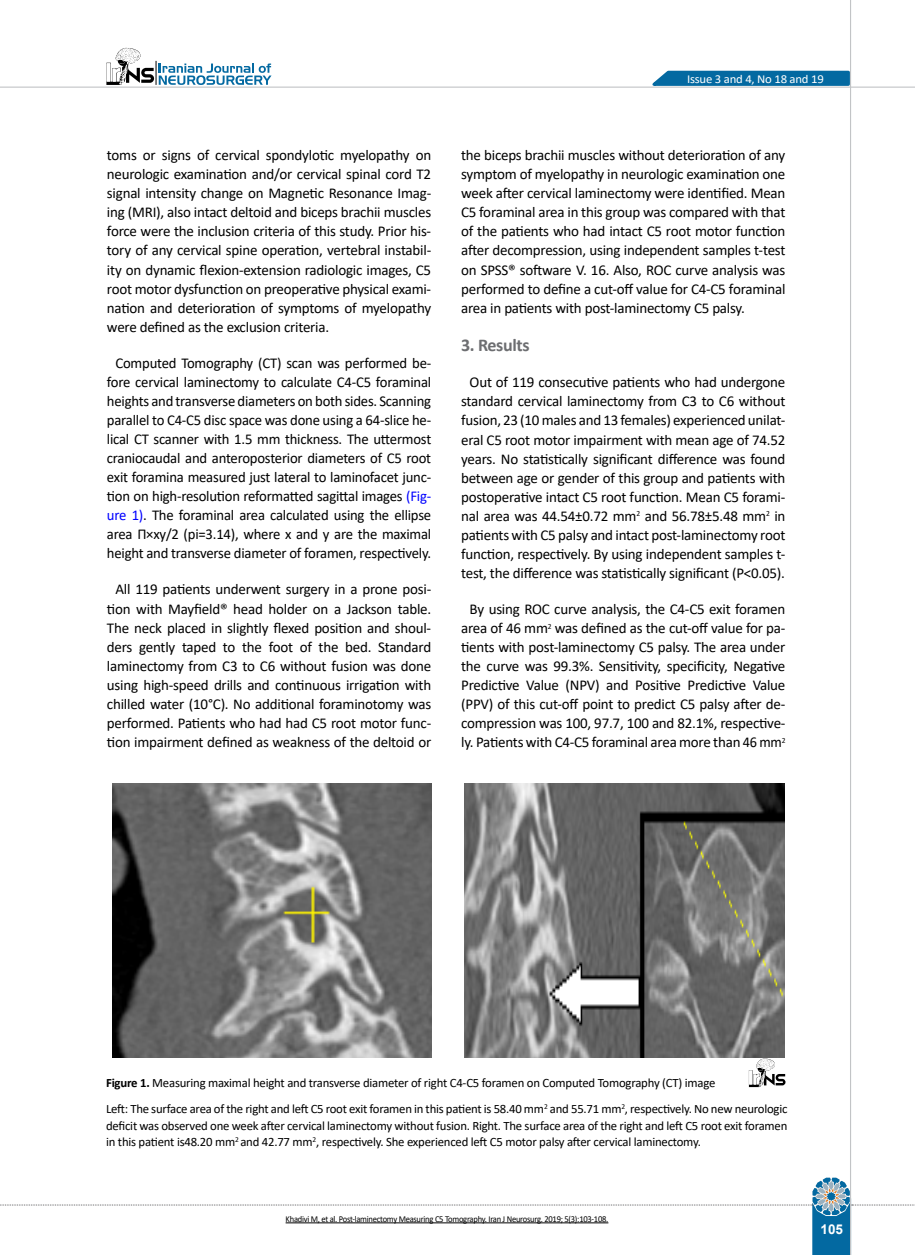
<style>
.page{position:relative;width:915px;height:1255px;background:#fff}
.page>*{position:absolute;margin:0;border:0;box-sizing:border-box;transform-origin:0 0}
.t1{font:700 18px "Calibri";letter-spacing:-.02em;color:#6d6e71}
.t2{font:15px/19px "Calibri";letter-spacing:-.015em;color:#000;text-align:center}
.t3{font:700 13.5px "Arial";color:#fff}
.t4{font:12.75px/26.2px "Calibri";letter-spacing:-.015em;color:#000}
.t5{font:12.15px "Calibri";letter-spacing:-.015em;color:#fff;scale:1.05 1}
.t6{font:9px "Calibri";letter-spacing:-.03em;color:#000;scale:.95 1}
.s1{color:#00f}
.s2{font-weight:700}
</style>
<div class="page">
<hr style="left:849px;top:0;width:1px;height:1254px;background:#c2c4c6">
<hr style="left:0;top:87px;width:914px;height:1px;background:#c2c4c6">
<svg style="left:645px;top:69px;width:206px;height:18px;background:#3888b3"></svg>
<svg style="left:106px;top:48px;width:165px;height:37px"></svg>
<svg style="left:0;top:1177px;width:915px;height:77px"></svg>
<img style="left:464px;top:783px;width:320px;height:274px">
<img style="left:113px;top:783px;width:318px;height:274px">
<svg style="left:748px;top:1058px;width:37px;height:29px"></svg>
<hr style="left:285px;top:1222px;width:323px;height:1px;background:#000">
<p class="t2" style="left:107px;top:145px;width:326px;text-align:justify">toms or signs of cervical spondylotic myelopathy on neurologic examination and/or cervical spinal cord T2 signal intensity change on Magnetic Resonance Imag&shy;ing (MRI), also intact deltoid and biceps brachii muscles force were the inclusion criteria of this study. Prior his&shy;tory of any cervical spine operation, vertebral instabil&shy;ity on dynamic flexion-extension radiologic images, C5 root motor dysfunction on preoperative physical exami&shy;nation and deterioration of symptoms of myelopathy were defined as the exclusion criteria.</p>
<p class="t2" style="left:107px;top:353px;width:326px">Computed Tomography (CT) scan was performed be&shy;fore cervical laminectomy to calculate C4-C5 foraminal heights and transverse diameters on both sides. Scanning parallel to C4-C5 disc space was done using a 64-slice he&shy;lical CT scanner with 1.5 mm thickness. The uttermost craniocaudal and anteroposterior diameters of C5 root exit foramina measured just lateral to laminofacet junc&shy;tion on high-resolution reformatted sagittal images <span class="s1">(Fig&shy;ure 1)</span>. The foraminal area calculated using the ellipse area Π×xy/2 (pi=3.14), where x and y are the maximal height and transverse diameter of foramen, respectively.</p>
<p class="t2" style="left:107px;top:579px;width:326px">All 119 patients underwent surgery in a prone posi&shy;tion with Mayfield® head holder on a Jackson table.<br>The neck placed in slightly flexed position and shoul&shy;ders gently taped to the foot of the bed. Standard laminectomy from C3 to C6 without fusion was done using high-speed drills and continuous irrigation with chilled water (10°C). No additional foraminotomy was performed. Patients who had had C5 root motor func&shy;tion impairment defined as weakness of the deltoid or</p>
<p class="t5" style="left:686px;top:70px;width:132px">Issue 3 and 4, No 18 and 19</p>
<p class="t2" style="left:461px;top:145px;width:326px;text-align:justify">the biceps brachii muscles without deterioration of any symptom of myelopathy in neurologic examination one week after cervical laminectomy were identified. Mean C5 foraminal area in this group was compared with that of the patients who had intact C5 root motor function after decompression, using independent samples t-test on SPSS® software V. 16. Also, ROC curve analysis was performed to define a cut-off value for C4-C5 foraminal area in patients with post-laminectomy C5 palsy.</p>
<p class="t1" style="left:461px;top:332px;width:70px">3. Results</p>
<p class="t2" style="left:461px;top:372px;width:326px">Out of 119 consecutive patients who had undergone standard cervical laminectomy from C3 to C6 without fusion, 23 (10 males and 13 females) experienced unilat&shy;eral C5 root motor impairment with mean age of 74.52 years. No statistically significant difference was found between age or gender of this group and patients with postoperative intact C5 root function. Mean C5 forami&shy;nal area was 44.54±0.72 mm<sup>2</sup> and 56.78±5.48 mm<sup>2</sup> in patients with C5 palsy and intact post-laminectomy root function, respectively. By using independent samples t&shy;test, the difference was statistically significant (P&lt;0.05).</p>
<p class="t2" style="left:461px;top:599px;width:326px">By using ROC curve analysis, the C4-C5 exit foramen area of 46 mm<sup>2</sup> was defined as the cut-off value for pa&shy;tients with post-laminectomy C5 palsy. The area under the curve was 99.3%. Sensitivity, specificity, Negative Predictive Value (NPV) and Positive Predictive Value (PPV) of this cut-off point to predict C5 palsy after de&shy;compression was 100, 97.7, 100 and 82.1%, respective&shy;ly. Patients with C4-C5 foraminal area more than 46 mm<sup>2</sup></p>
<p class="t4" style="left:106px;top:1069px;width:682px"><span class="s2">Figure 1.</span> Measuring maximal height and transverse diameter of right C4-C5 foramen on Computed Tomography (CT) image<br>Left: The surface area of the right and left C5 root exit foramen in this patient is 58.40 mm<sup>2</sup> and 55.71 mm<sup>2</sup>, respectively. No new neurologic</p>
<p class="t4" style="left:106px;top:1116px;width:682px;line-height:16.5px">deficit was observed one week after cervical laminectomy without fusion. Right. The surface area of the right and left C5 root exit foramen in this patient is48.20 mm<sup>2</sup> and 42.77 mm<sup>2</sup>, respectively. She experienced left C5 motor palsy after cervical laminectomy.</p>
<p class="t6" style="left:285px;top:1212px;width:341px">Khadivi M, et al. Post-laminectomy Measuring C5 Tomography. Iran J Neurosurg. 2019; 5(3):103-108.</p>
<p class="t3" style="left:820px;top:1219px;width:24px">105</p>
</div>
